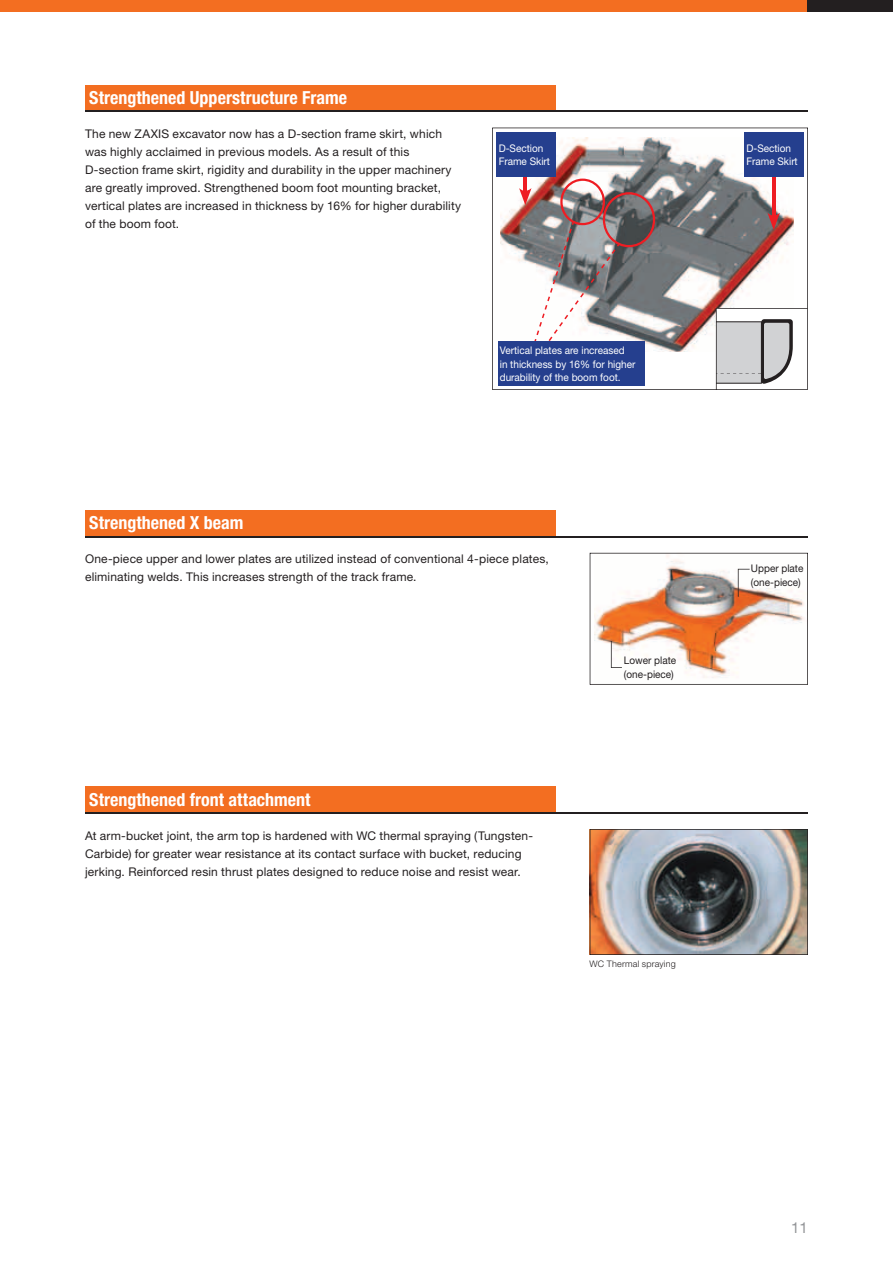
<style>
.page{position:relative;width:893px;height:1263px;background:#fff}
.page>*{position:absolute;margin:0;border:0;box-sizing:border-box;transform-origin:0 0}
.t1{font:700 condensed 18px "Helvetica Neue";letter-spacing:.005em;color:#fff}
.t2{font:15px "Helvetica Neue";color:#939598}
.t3{font:12px/18px "Helvetica Neue";letter-spacing:.015em;color:#231f20}
.t4{font:10.5px/13.5px "Helvetica Neue";color:#fff;scale:.95 1}
.t5{font:10.5px/13.5px "Helvetica Neue";color:#231f20;scale:.95 1}
.t6{font:300 9px "Helvetica Neue";letter-spacing:.025em;color:#231f20}
</style>
<div class="page">
<img style="left:590px;top:829px;width:218px;height:126px">
<svg style="left:492px;top:128px;width:316px;height:262px"></svg>
<hr style="left:772px;top:164px;width:3px;height:55px;background:#ee1d23">
<svg style="left:767px;top:213px;width:13px;height:17px"></svg>
<hr style="left:524px;top:157px;width:3px;height:37px;background:#ee1d23">
<svg style="left:716px;top:308px;width:92px;height:82px"></svg>
<div style="left:744px;top:132px;width:59px;height:45px;background:#253f8e"></div>
<div style="left:497px;top:132px;width:59px;height:45px;background:#253f8e"></div>
<svg style="left:519px;top:179px;width:136px;height:197px"></svg>
<div style="left:498px;top:342px;width:146px;height:44px;background:#253f8e"></div>
<svg style="left:590px;top:553px;width:218px;height:132px"></svg>
<div style="left:0;top:0;width:893px;height:11px;background:#f36e21"></div>
<div style="left:808px;top:0;width:85px;height:11px;background:#231f20"></div>
<div style="left:85px;top:85px;width:471px;height:26px;background:#f36e21"></div>
<hr style="left:85px;top:111px;width:723px;height:1px;background:#231f20">
<div style="left:85px;top:510px;width:471px;height:26px;background:#f36e21"></div>
<hr style="left:85px;top:536px;width:723px;height:1px;background:#231f20">
<div style="left:85px;top:787px;width:471px;height:25px;background:#f36e21"></div>
<hr style="left:85px;top:812px;width:723px;height:2px;background:#231f20">
<h1 class="t1" style="left:89px;top:91px;width:259px">Strengthened Upperstructure Frame</h1>
<p class="t3" style="left:85px;top:126px;width:378px">The new ZAXIS excavator now has a D-section frame skirt, which was highly acclaimed in previous models. As a result of this D-section frame skirt, rigidity and durability in the upper machinery are greatly improved. Strengthened boom foot mounting bracket, vertical plates are increased in thickness by 16% for higher durability of the boom foot.</p>
<p class="t4" style="left:499px;top:142px;width:56px">D-Section<br>Frame Skirt</p>
<p class="t4" style="left:500px;top:345px;width:144px">Vertical plates are increased<br>in thickness by 16% for higher durability of the boom foot.</p>
<h1 class="t1" style="left:89px;top:516px;width:156px">Strengthened X beam</h1>
<p class="t3" style="left:85px;top:551px;width:465px">One-piece upper and lower plates are utilized instead of conventional 4-piece plates, eliminating welds. This increases strength of the track frame.</p>
<p class="t5" style="left:624px;top:655px;width:57px">Lower plate (one-piece)</p>
<h1 class="t1" style="left:89px;top:793px;width:223px">Strengthened front attachment</h1>
<p class="t3" style="left:85px;top:827px;width:449px">At arm-bucket joint, the arm top is hardened with WC thermal spraying (Tungsten-<br>Carbide) for greater wear resistance at its contact surface with bucket, reducing jerking. Reinforced resin thrust plates designed to reduce noise and resist wear.</p>
<p class="t6" style="left:590px;top:960px;width:88px">WC Thermal spraying</p>
<p class="t4" style="left:746px;top:142px;width:56px">D-Section<br>Frame Skirt</p>
<p class="t5" style="left:751px;top:563px;width:57px">Upper plate (one-piece)</p>
<p class="t2" style="left:791px;top:1222px;width:18px">11</p>
</div>
